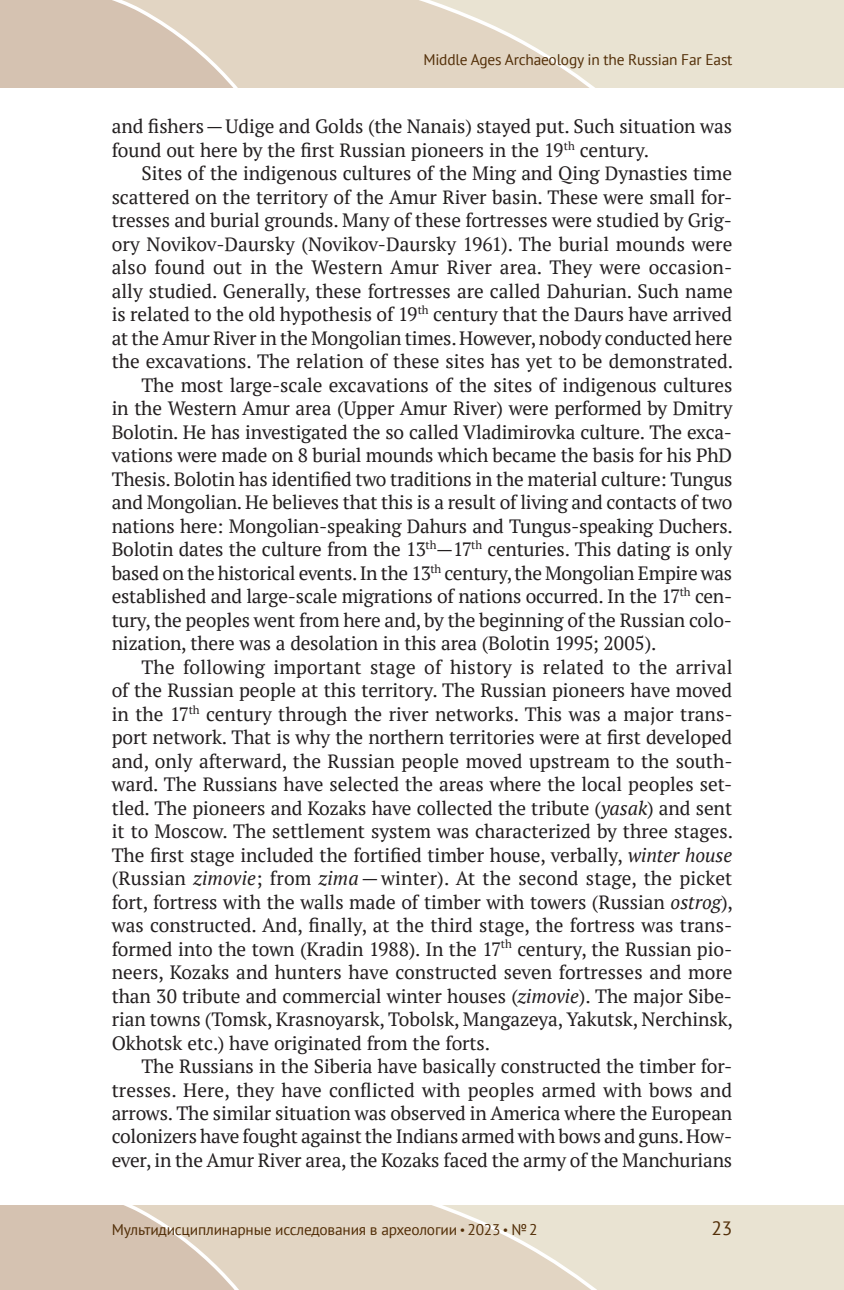
<style>
.page{position:relative;width:844px;height:1290px;background:#fff}
.page>*{position:absolute;margin:0;border:0;box-sizing:border-box;transform-origin:0 0}
.t1{font:19.25px/24px "PT Serif";letter-spacing:-.005em;color:#231f20}
.t2{font:19.25px "PT Sans";color:#522e07}
.t3{font:15.4px "PT Sans";letter-spacing:-.015em;color:#522e07}
.s1{font-style:italic}
.s2{font-size:12.25px}
</style>
<div class="page">
<svg style="left:0;top:0;width:308px;height:88px;background:#dacab9"></svg>
<svg style="left:308px;top:0;width:535px;height:88px;background:#e6ddcc"></svg>
<svg style="left:0;top:1205px;width:308px;height:85px;background:#dacab9"></svg>
<svg style="left:308px;top:1205px;width:535px;height:85px;background:#e6ddcc"></svg>
<p class="t3" style="left:423px;top:50px;width:310px">Middle Ages Archaeology in the Russian Far East</p>
<p class="t1" style="left:112px;top:114px;width:621px">and fishers—Udige and Golds (the Nanais) stayed put. Such situation was found out here by the first Russian pioneers in the 19<sup>th</sup> century.</p>
<p class="t1" style="left:141px;top:161px;width:592px">Sites of the indigenous cultures of the Ming and Qing Dynasties time</p>
<p class="t1" style="left:112px;top:185px;width:622px">scattered on the territory of the Amur River basin. These were small for-</p>
<p class="t1" style="left:112px;top:208px;width:621px">tresses and burial grounds. Many of these fortresses were studied by Grig-</p>
<p class="t1" style="left:112px;top:232px;width:622px">ory Novikov-Daursky (Novikov-Daursky 1961). The burial mounds were</p>
<p class="t1" style="left:112px;top:255px;width:622px">also found out in the Western Amur River area. They were occasion-</p>
<p class="t1" style="left:112px;top:279px;width:622px">ally studied. Generally, these fortresses are called Dahurian. Such name</p>
<p class="t1" style="left:112px;top:302px;width:622px">is related to the old hypothesis of 19<sup>th</sup> century that the Daurs have arrived</p>
<p class="t1" style="left:112px;top:326px;width:622px">at the Amur River in the Mongolian times. However, nobody conducted here</p>
<p class="t1" style="left:112px;top:349px;width:623px">the excavations. The relation of these sites has yet to be demonstrated.</p>
<p class="t1" style="left:141px;top:373px;width:592px">The most large-scale excavations of the sites of indigenous cultures</p>
<p class="t1" style="left:112px;top:396px;width:622px">in the Western Amur area (Upper Amur River) were performed by Dmitry</p>
<p class="t1" style="left:112px;top:420px;width:621px">Bolotin. He has investigated the so called Vladimirovka culture. The exca-</p>
<p class="t1" style="left:112px;top:443px;width:621px">vations were made on 8 burial mounds which became the basis for his PhD</p>
<p class="t1" style="left:112px;top:467px;width:622px">Thesis. Bolotin has identified two traditions in the material culture: Tungus</p>
<p class="t1" style="left:112px;top:490px;width:622px">and Mongolian. He believes that this is a result of living and contacts of two</p>
<p class="t1" style="left:112px;top:514px;width:622px">nations here: Mongolian-speaking Dahurs and Tungus-speaking Duchers.</p>
<p class="t1" style="left:112px;top:537px;width:622px">Bolotin dates the culture from the 13<sup>th</sup>—17<sup>th</sup> centuries. This dating is only</p>
<p class="t1" style="left:112px;top:561px;width:622px">based on the historical events. In the 13<sup>th</sup> century, the Mongolian Empire was</p>
<p class="t1" style="left:112px;top:584px;width:622px">established and large-scale migrations of nations occurred. In the 17<sup>th</sup> cen-</p>
<p class="t1" style="left:112px;top:608px;width:621px">tury, the peoples went from here and, by the beginning of the Russian colo-</p>
<p class="t1" style="left:112px;top:631px;width:546px">nization, there was a desolation in this area (Bolotin 1995; 2005).</p>
<p class="t1" style="left:141px;top:654px;width:592px">The following important stage of history is related to the arrival</p>
<p class="t1" style="left:112px;top:678px;width:621px">of the Russian people at this territory. The Russian pioneers have moved</p>
<p class="t1" style="left:112px;top:701px;width:622px">in the 17<sup>th</sup> century through the river networks. This was a major trans-</p>
<p class="t1" style="left:112px;top:725px;width:621px">port network. That is why the northern territories were at first developed</p>
<p class="t1" style="left:112px;top:748px;width:622px">and, only afterward, the Russian people moved upstream to the south-</p>
<p class="t1" style="left:112px;top:772px;width:622px">ward. The Russians have selected the areas where the local peoples set-</p>
<p class="t1" style="left:112px;top:795px;width:621px">tled. The pioneers and Kozaks have collected the tribute (<span class="s1">yasak</span>) and sent</p>
<p class="t1" style="left:112px;top:819px;width:622px">it to Moscow. The settlement system was characterized by three stages.</p>
<p class="t1" style="left:112px;top:842px;width:622px">The first stage included the fortified timber house, verbally, <span class="s1">winter house</span></p>
<p class="t1" style="left:112px;top:866px;width:622px">(Russian <span class="s1">zimovie</span>; from <span class="s1">zima</span>—winter). At the second stage, the picket</p>
<p class="t1" style="left:112px;top:889px;width:622px">fort, fortress with the walls made of timber with towers (Russian <span class="s1">ostrog</span>),</p>
<p class="t1" style="left:112px;top:913px;width:622px">was constructed. And, finally, at the third stage, the fortress was trans-</p>
<p class="t1" style="left:112px;top:936px;width:622px">formed into the town (Kradin 1988). In the 17<sup>th</sup> century, the Russian pio-</p>
<p class="t1" style="left:112px;top:960px;width:622px">neers, Kozaks and hunters have constructed seven fortresses and more</p>
<p class="t1" style="left:112px;top:983px;width:621px">than 30 tribute and commercial winter houses (<span class="s1">zimovie</span>). The major Sibe-</p>
<p class="t1" style="left:112px;top:1007px;width:622px">rian towns (Tomsk, Krasnoyarsk, Tobolsk, Mangazeya, Yakutsk, Nerchinsk,</p>
<p class="t1" style="left:112px;top:1030px;width:380px">Okhotsk etc.) have originated from the forts.</p>
<p class="t1" style="left:141px;top:1054px;width:592px">The Russians in the Siberia have basically constructed the timber for-</p>
<p class="t1" style="left:112px;top:1077px;width:621px">tresses. Here, they have conflicted with peoples armed with bows and</p>
<p class="t1" style="left:112px;top:1101px;width:622px">arrows. The similar situation was observed in America where the European</p>
<p class="t1" style="left:112px;top:1124px;width:622px">colonizers have fought against the Indians armed with bows and guns. How-</p>
<p class="t1" style="left:112px;top:1148px;width:622px">ever, in the Amur River area, the Kozaks faced the army of the Manchurians</p>
<p class="t3" style="left:112px;top:1220px;width:427px">Мультидисциплинарные исследования в археологии <span class="s2">•</span> 2023 <span class="s2">•</span> №2</p>
<p class="t2" style="left:711px;top:1216px;width:22px">23</p>
</div>
